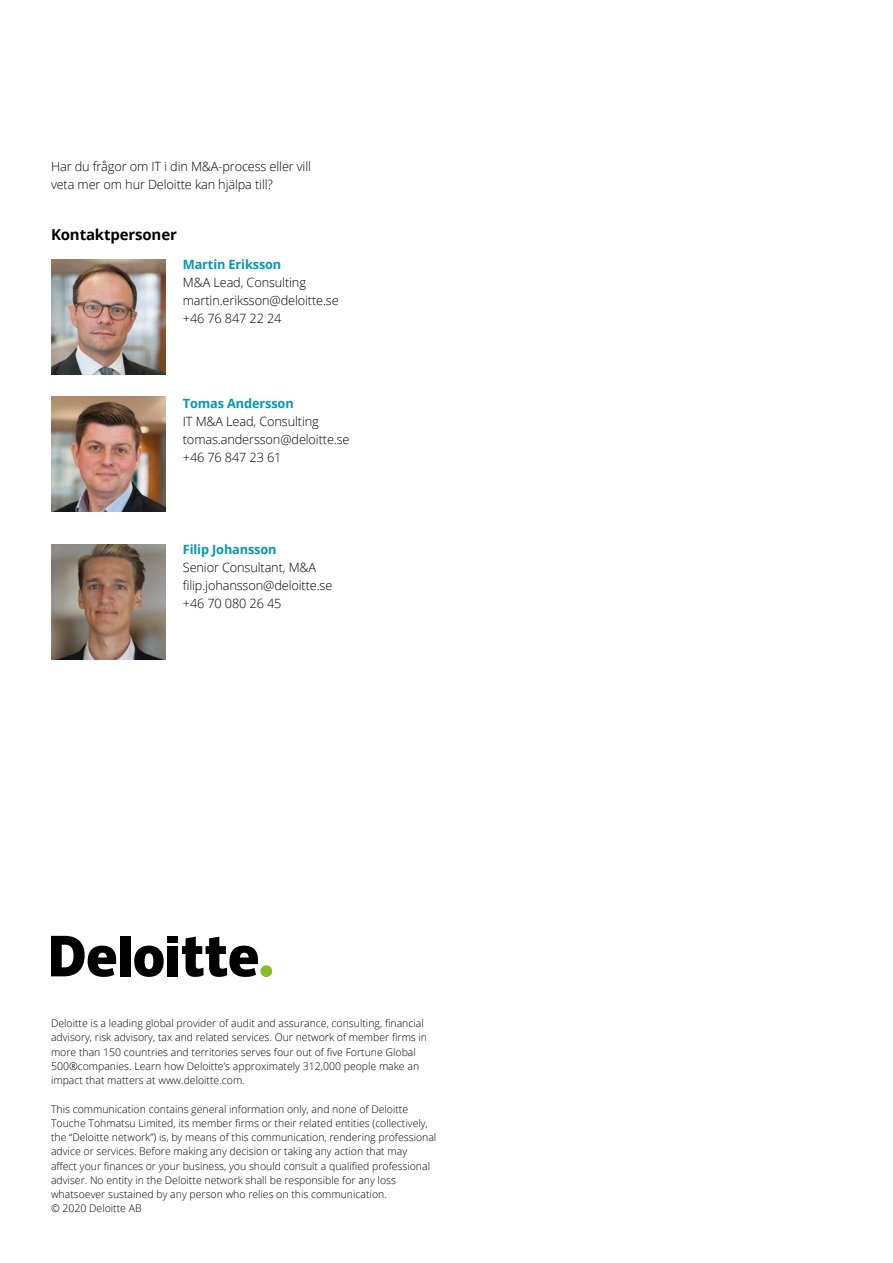
<style>
.page{position:relative;width:893px;height:1263px;background:#fff}
.page>*{position:absolute;margin:0;border:0;box-sizing:border-box;transform-origin:0 0}
.t1{font:700 15px "Open Sans";letter-spacing:-.01em;color:#000}
.t2{font:300 12.75px/18px "Open Sans";letter-spacing:-.01em;color:#000}
.t3{font:700 12.75px "Open Sans";letter-spacing:-.01em;color:#0099b3}
.t4{font:300 10.5px/14.2px "Open Sans";color:#000}
</style>
<div class="page">
<div style="left:260px;top:965px;width:12px;height:12px;background:#85bc22;border-radius:50%"></div>
<div style="left:120px;top:936px;width:10px;height:40px;background:#000"></div>
<svg style="left:134px;top:945px;width:30px;height:32px"></svg>
<div style="left:168px;top:946px;width:10px;height:30px;background:#000"></div>
<div style="left:168px;top:936px;width:10px;height:6px;background:#000"></div>
<svg style="left:182px;top:937px;width:76px;height:40px"></svg>
<svg style="left:51px;top:936px;width:65px;height:41px"></svg>
<img style="left:51px;top:396px;width:115px;height:115px">
<img style="left:51px;top:259px;width:115px;height:115px">
<img style="left:51px;top:544px;width:115px;height:115px">
<p class="t2" style="left:51px;top:157px;width:261px">Har du frågor om IT i din M&amp;A-process eller vill veta mer om hur Deloitte kan hjälpa till?</p>
<h1 class="t1" style="left:51px;top:224px;width:127px">Kontaktpersoner</h1>
<p class="t3" style="left:183px;top:255px;width:100px">Martin Eriksson</p>
<p class="t2" style="left:183px;top:273px;width:157px">M&amp;A Lead, Consulting martin.eriksson@deloitte.se +46 76 847 22 24</p>
<p class="t3" style="left:183px;top:395px;width:112px">Tomas Andersson</p>
<p class="t2" style="left:183px;top:412px;width:168px">IT M&amp;A Lead, Consulting tomas.andersson@deloitte.se +46 76 847 23 61</p>
<p class="t3" style="left:183px;top:540px;width:95px">Filip Johansson</p>
<p class="t2" style="left:183px;top:558px;width:151px">Senior Consultant, M&amp;A filip.johansson@deloitte.se +46 70 080 26 45</p>
<p class="t4" style="left:51px;top:1016px;width:378px">Deloitte is a leading global provider of audit and assurance, consulting, financial advisory, risk advisory, tax and related services. Our network of member firms in more than 150 countries and territories serves four out of five Fortune Global 500®companies. Learn how Deloitte’s approximately 312,000 people make an impact that matters at www.deloitte.com.</p>
<p class="t4" style="left:51px;top:1101px;width:387px">This communication contains general information only, and none of Deloitte Touche Tohmatsu Limited, its member firms or their related entities (collectively, the “Deloitte network”) is, by means of this communication, rendering professional advice or services. Before making any decision or taking any action that may<br>affect your finances or your business, you should consult a qualified professional adviser. No entity in the Deloitte network shall be responsible for any loss whatsoever sustained by any person who relies on this communication.<br>© 2020 Deloitte AB</p>
</div>
